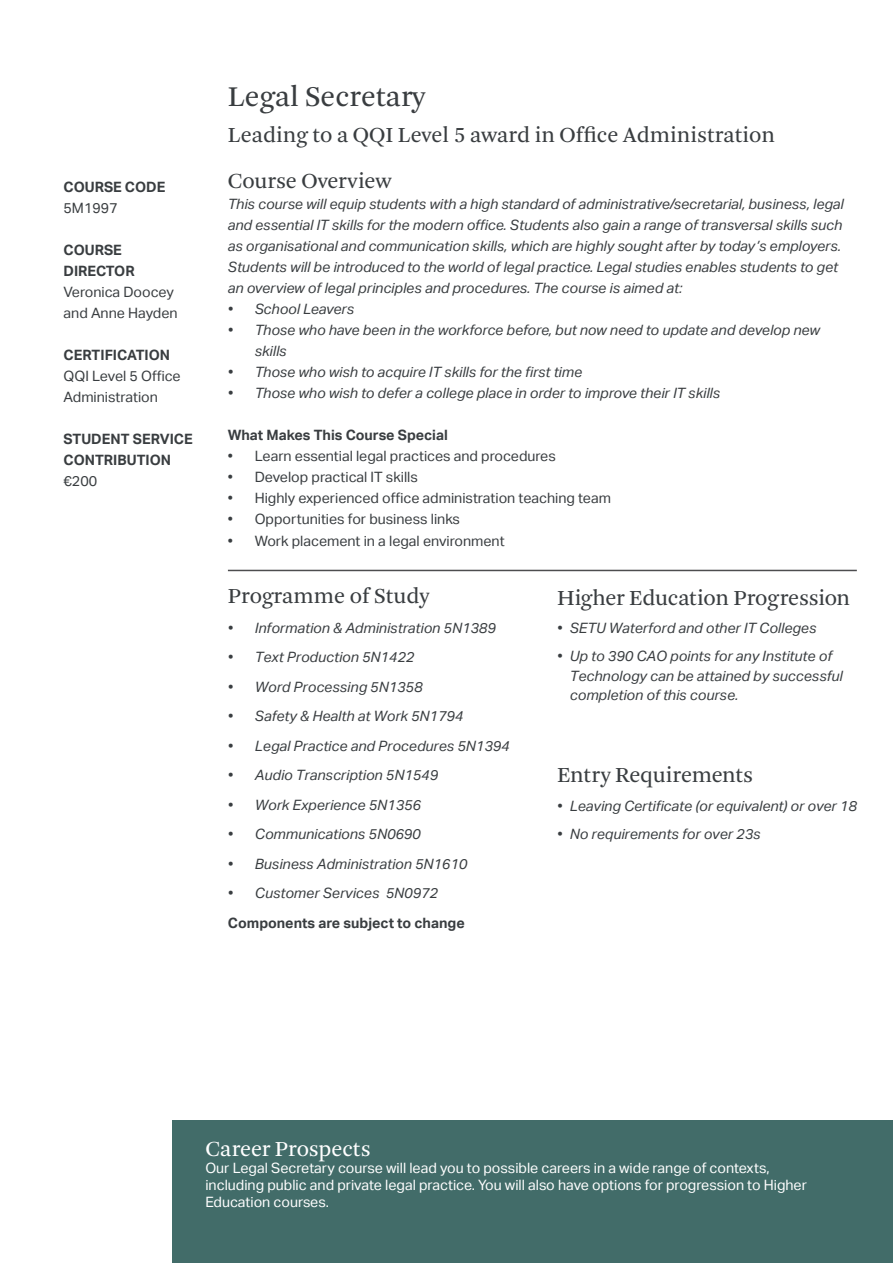
<style>
.page{position:relative;width:893px;height:1263px;background:#fff}
.page>*{position:absolute;margin:0;border:0;box-sizing:border-box;transform-origin:0 0}
.t1{font:30px "Arnhem";color:#393d40}
.t2{font:22.5px "Arnhem";color:#393d40}
.t3{font:22.5px "Arnhem";letter-spacing:-.005em;color:#fff}
.t4{font:italic 14.25px/21px "Aktiv Grotesk";color:#393d40}
.t5{font:14.25px/21px "Aktiv Grotesk";color:#393d40}
.t6{font:14.25px/17.1px "Aktiv Grotesk";color:#fff}
.t7{font:700 14.25px/21px "Aktiv Grotesk";color:#393d40}
</style>
<div class="page">
<div style="left:173px;top:1120px;width:720px;height:143px;background:#426c69"></div>
<hr style="left:228px;top:570px;width:629px;height:1px;background:#4d4d4f">
<p class="t7" style="left:64px;top:177px;width:103px">COURSE CODE</p>
<p class="t5" style="left:64px;top:198px;width:56px">5M1997</p>
<p class="t7" style="left:64px;top:240px;width:73px">COURSE<br>DIRECTOR</p>
<p class="t5" style="left:64px;top:282px;width:116px">Veronica Doocey and Anne Hayden</p>
<p class="t7" style="left:64px;top:345px;width:108px">CERTIFICATION</p>
<p class="t5" style="left:64px;top:366px;width:119px">QQI Level 5 Office<br>Administration</p>
<p class="t7" style="left:64px;top:429px;width:131px">STUDENT SERVICE<br>CONTRIBUTION</p>
<p class="t5" style="left:64px;top:471px;width:35px">€200</p>
<h1 class="t1" style="left:228px;top:80px;width:199px">Legal Secretary</h1>
<h2 class="t2" style="left:228px;top:123px;width:549px">Leading to a QQI Level 5 award in Office Administration</h2>
<h2 class="t2" style="left:228px;top:169px;width:165px">Course Overview</h2>
<p class="t4" style="left:228px;top:194px;width:618px">This course will equip students with a high standard of administrative/secretarial, business, legal and essential IT skills for the modern office. Students also gain a range of transversal skills such as organisational and communication skills, which are highly sought after by today’s employers.<br>Students will be introduced to the world of legal practice. Legal studies enables students to get an overview of legal principles and procedures. The course is aimed at:</p>
<p class="t4" style="left:228px;top:299px;width:128px">• School Leavers</p>
<p class="t4" style="left:255px;top:320px;width:567px;text-indent:-27px">• Those who have been in the workforce before, but now need to update and develop new skills</p>
<p class="t4" style="left:228px;top:362px;width:356px">• Those who wish to acquire IT skills for the first time</p>
<p class="t4" style="left:228px;top:383px;width:494px">• Those who wish to defer a college place in order to improve their IT skills</p>
<p class="t7" style="left:228px;top:425px;width:222px">What Makes This Course Special</p>
<p class="t5" style="left:228px;top:446px;width:330px">• Learn essential legal practices and procedures</p>
<p class="t5" style="left:228px;top:467px;width:192px">• Develop practical IT skills</p>
<p class="t5" style="left:228px;top:488px;width:385px">• Highly experienced office administration teaching team</p>
<p class="t5" style="left:228px;top:509px;width:234px">• Opportunities for business links</p>
<p class="t5" style="left:228px;top:530px;width:278px">• Work placement in a legal environment</p>
<h2 class="t2" style="left:228px;top:584px;width:203px">Programme of Study</h2>
<p class="t4" style="left:228px;top:617px;width:269px">• Information &amp; Administration 5N1389</p>
<p class="t4" style="left:228px;top:647px;width:188px">• Text Production 5N1422</p>
<p class="t4" style="left:228px;top:676px;width:196px">• Word Processing 5N1358</p>
<p class="t4" style="left:228px;top:706px;width:237px">• Safety &amp; Health at Work 5N1794</p>
<p class="t4" style="left:228px;top:735px;width:283px">• Legal Practice and Procedures 5N1394</p>
<p class="t4" style="left:228px;top:765px;width:212px">• Audio Transcription 5N1549</p>
<p class="t4" style="left:228px;top:794px;width:195px">• Work Experience 5N1356</p>
<p class="t4" style="left:228px;top:824px;width:194px">• Communications 5N0690</p>
<p class="t4" style="left:228px;top:853px;width:241px">• Business Administration 5N1610</p>
<p class="t4" style="left:228px;top:883px;width:212px">• Customer Services 5N0972</p>
<p class="t7" style="left:228px;top:912px;width:238px">Components are subject to change</p>
<h2 class="t2" style="left:557px;top:586px;width:295px">Higher Education Progression</h2>
<p class="t4" style="left:557px;top:618px;width:261px">• SETU Waterford and other IT Colleges</p>
<p class="t4" style="left:570px;top:647px;width:274px;line-height:19.5px;text-indent:-13px">• Up to 390 CAO points for any Institute of<br>Technology can be attained by successful completion of this course.</p>
<h2 class="t2" style="left:557px;top:763px;width:198px">Entry Requirements</h2>
<p class="t4" style="left:557px;top:795px;width:301px">• Leaving Certificate (or equivalent) or over 18</p>
<p class="t4" style="left:557px;top:823px;width:205px">• No requirements for over 23s</p>
<h2 class="t3" style="left:205px;top:1136px;width:167px">Career Prospects</h2>
<p class="t6" style="left:205px;top:1159px;width:603px">Our Legal Secretary course will lead you to possible careers in a wide range of contexts, including public and private legal practice. You will also have options for progression to Higher<br>Education courses.</p>
</div>
